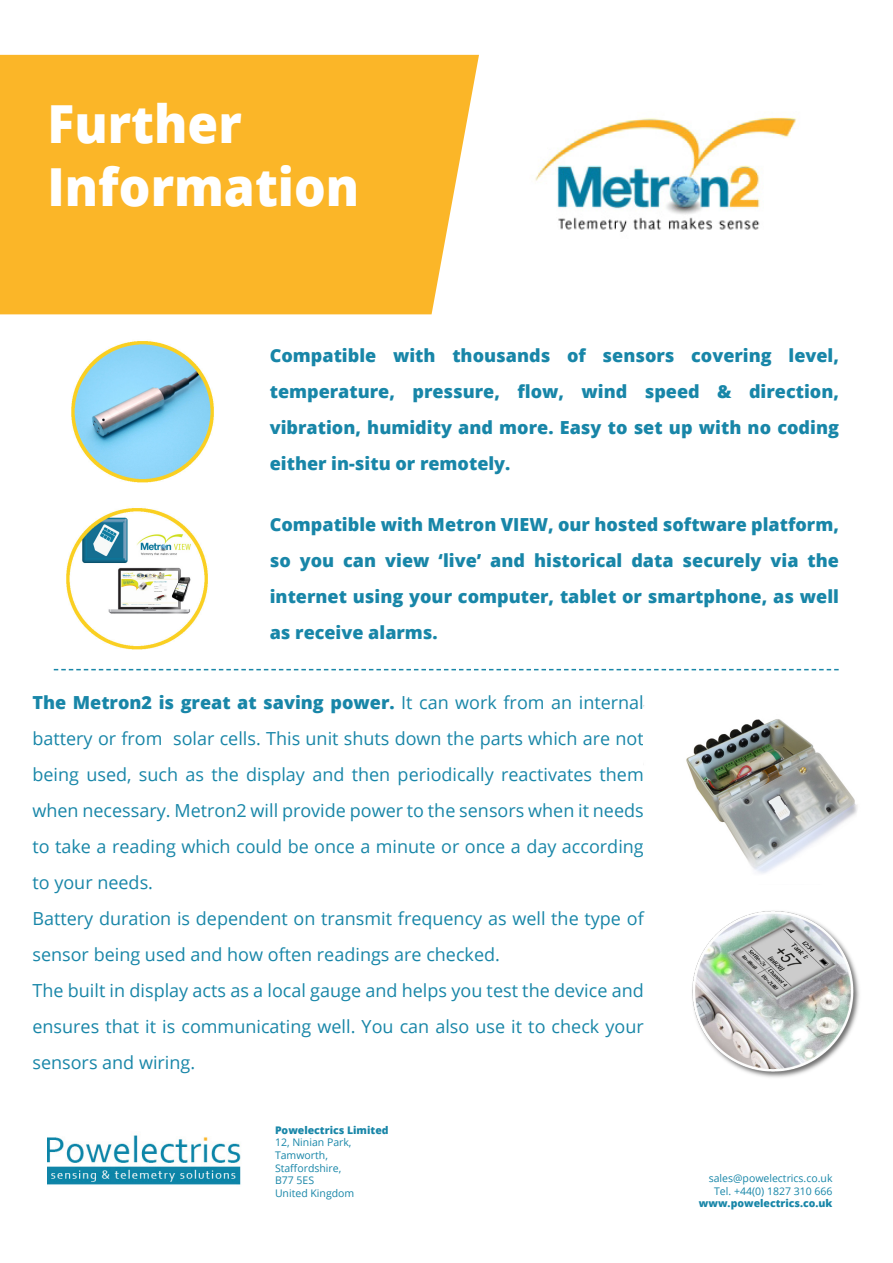
<style>
.page{position:relative;width:893px;height:1263px;background:#fff}
.page>*{position:absolute;margin:0;border:0;box-sizing:border-box;transform-origin:0 0}
.t1{font:800 52.5px/63px "Open Sans";color:#fff;scale:.95 1}
.t2{font:18px/36px "Open Sans";color:#1886a8;text-align:justify}
.t3{font:800 18px/36px "Open Sans";color:#1886a8;text-align:justify}
.t4{font:10.5px "Open Sans";color:#1886a8}
.t5{font:800 10.5px "Open Sans";color:#1886a8}
.s1{font-weight:800}
</style>
<div class="page">
<div style="left:0;top:55px;width:479px;height:259px;background:#fbb628"></div>
<img style="left:48px;top:1135px;width:193px;height:50px">
<img style="left:71px;top:341px;width:143px;height:141px">
<img style="left:535px;top:117px;width:261px;height:115px">
<img style="left:66px;top:508px;width:142px;height:142px">
<svg style="left:54px;top:669px;width:785px;height:1px"></svg>
<img style="left:692px;top:910px;width:168px;height:168px">
<img style="left:686px;top:719px;width:172px;height:155px">
<p class="t1" style="left:48px;top:90px;width:330px">Further<br>Information</p>
<p class="t3" style="left:270px;top:336px;width:571px">Compatible with thousands of sensors covering level, temperature, pressure, flow, wind speed &amp; direction, vibration, humidity and more. Easy to set up with no coding either in-situ or remotely.</p>
<p class="t3" style="left:270px;top:506px;width:571px">Compatible with Metron VIEW, our hosted software platform, so you can view ‘live’ and historical data securely via the internet using your computer, tablet or smartphone, as well as receive alarms.</p>
<p class="t2" style="left:32px;top:684px;width:613px"><span class="s1">The Metron2 is great at saving power.</span> It can work from an internal battery or from solar cells. This unit shuts down the parts which are not being used, such as the display and then periodically reactivates them when necessary. Metron2 will provide power to the sensors when it needs to take a reading which could be once a minute or once a day according to your needs.</p>
<p class="t2" style="left:32px;top:900px;width:613px">Battery duration is dependent on transmit frequency as well the type of sensor being used and how often readings are checked.</p>
<p class="t2" style="left:32px;top:972px;width:613px">The built in display acts as a local gauge and helps you test the device and ensures that it is communicating well. You can also use it to check your sensors and wiring.</p>
<p class="t5" style="left:275px;top:1122px;width:115px">Powelectrics Limited</p>
<p class="t4" style="left:275px;top:1135px;width:78px">12, Ninian Park,</p>
<p class="t4" style="left:275px;top:1148px;width:54px">Tamworth,</p>
<p class="t4" style="left:275px;top:1160px;width:68px">Staffordshire,</p>
<p class="t4" style="left:275px;top:1173px;width:41px">B77 5ES</p>
<p class="t4" style="left:275px;top:1186px;width:81px">United Kingdom</p>
<p class="t4" style="left:709px;top:1171px;width:125px">sales@powelectrics.co.uk</p>
<p class="t4" style="left:714px;top:1183px;width:120px">Tel. +44(0) 1827 310 666</p>
<p class="t5" style="left:699px;top:1195px;width:135px">www.powelectrics.co.uk</p>
</div>
